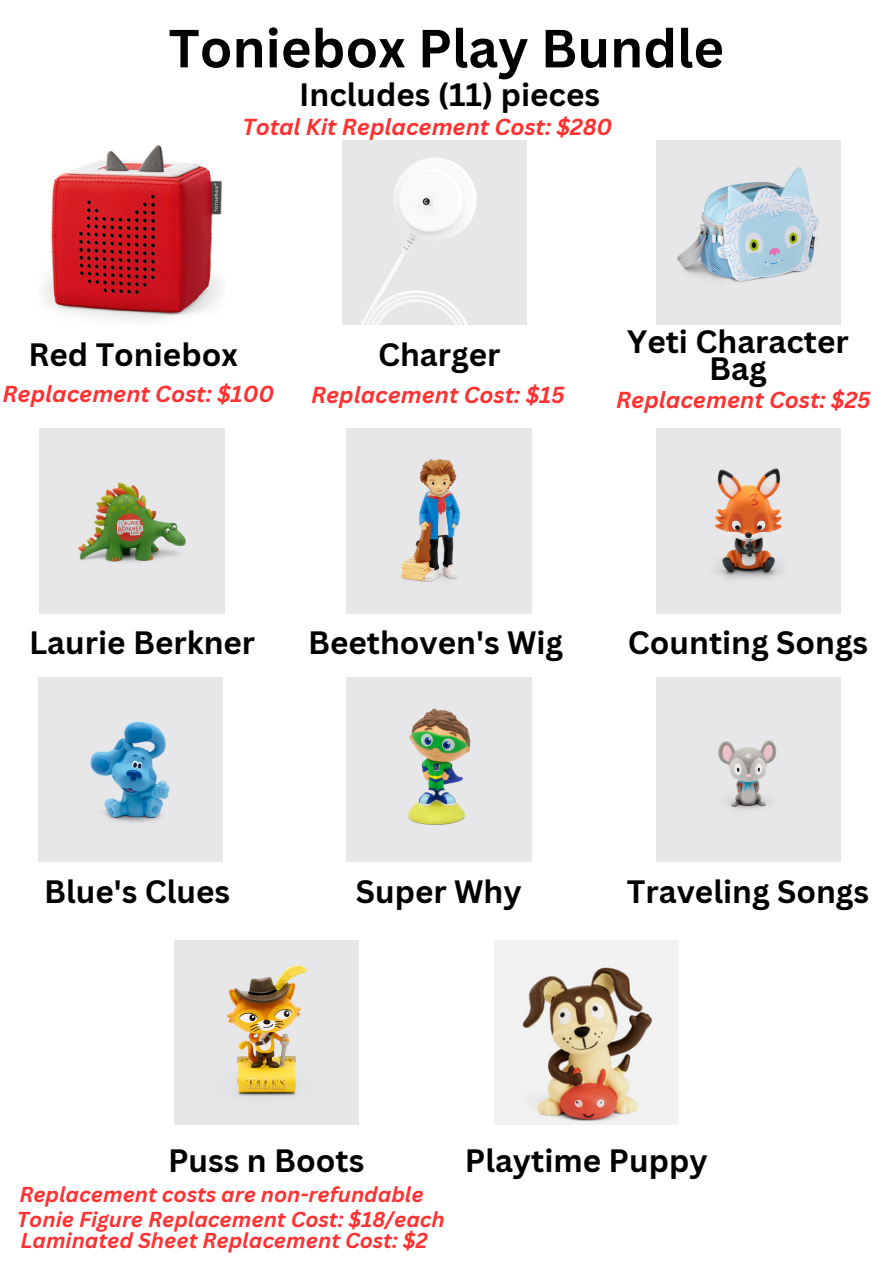
<style>
.page{position:relative;width:893px;height:1264px;background:#fff}
.page>*{position:absolute;margin:0;border:0;box-sizing:border-box;transform-origin:0 0}
.t1{font:700 52.5px "Canva Sans";color:#000}
.t2{font:700 31.5px/27px "Canva Sans";color:#000;text-align:center}
.t3{font:italic 700 22.5px "Canva Sans";color:#ff3131}
.t4{font:italic 700 21px "Canva Sans";color:#ff3131}
</style>
<div class="page">
<img style="left:342px;top:140px;width:184px;height:185px">
<img style="left:494px;top:940px;width:184px;height:184px">
<img style="left:656px;top:140px;width:184px;height:185px">
<img style="left:40px;top:428px;width:184px;height:185px">
<img style="left:347px;top:428px;width:184px;height:185px">
<img style="left:656px;top:428px;width:184px;height:185px">
<img style="left:38px;top:677px;width:185px;height:184px">
<img style="left:347px;top:677px;width:184px;height:184px">
<div style="left:656px;top:677px;width:184px;height:184px;background:#e7e7e9"></div>
<img style="left:174px;top:940px;width:185px;height:184px">
<img style="left:43px;top:145px;width:179px;height:176px">
<p class="t1" style="left:168px;top:11px;width:557px">Toniebox Play Bundle</p>
<p class="t2" style="left:299px;top:80px;width:302px">Includes (11) pieces</p>
<p class="t3" style="left:242px;top:111px;width:371px">Total Kit Replacement Cost: $280</p>
<p class="t2" style="left:29px;top:340px;width:211px">Red Toniebox</p>
<p class="t2" style="left:378px;top:340px;width:124px">Charger</p>
<p class="t3" style="left:3px;top:377px;width:273px">Replacement Cost: $100</p>
<p class="t3" style="left:311px;top:379px;width:255px">Replacement Cost: $15</p>
<p class="t2" style="left:627px;top:328px;width:223px">Yeti Character<br>Bag</p>
<p class="t3" style="left:616px;top:384px;width:256px">Replacement Cost: $25</p>
<p class="t2" style="left:29px;top:628px;width:228px">Laurie Berkner</p>
<p class="t2" style="left:308px;top:628px;width:256px">Beethoven's Wig</p>
<p class="t2" style="left:627px;top:628px;width:242px">Counting Songs</p>
<p class="t2" style="left:44px;top:877px;width:188px">Blue's Clues</p>
<p class="t2" style="left:356px;top:877px;width:167px">Super Why</p>
<p class="t2" style="left:627px;top:877px;width:244px">Traveling Songs</p>
<p class="t2" style="left:168px;top:1146px;width:198px">Puss n Boots</p>
<p class="t4" style="left:19px;top:1179px;width:406px">Replacement costs are non-refundable</p>
<p class="t4" style="left:17px;top:1204px;width:429px">Tonie Figure Replacement Cost: $18/each</p>
<p class="t4" style="left:20px;top:1225px;width:408px">Laminated Sheet Replacement Cost: $2</p>
<p class="t2" style="left:465px;top:1146px;width:244px">Playtime Puppy</p>
</div>
